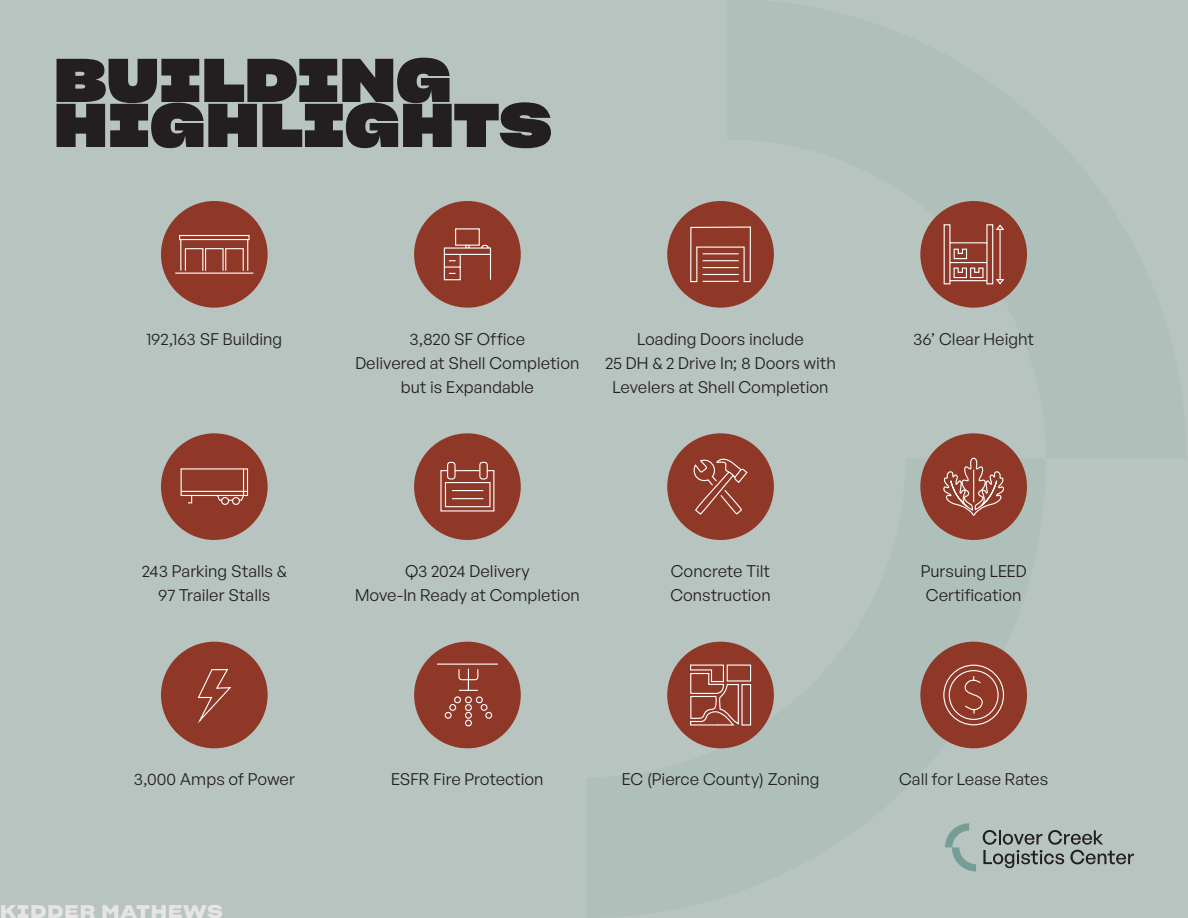
<style>
.page{position:relative;width:1188px;height:918px;background:#b8c4bf}
.page>*{position:absolute;margin:0;border:0;box-sizing:border-box;transform-origin:0 0}
.Headline_-_Black_CCLC{font:60px/45px "Sharp Grotesk Bold 25";letter-spacing:.005em;color:#231f20}
.Kidder_Mathews_Footer_CCLC{font:18px "Sharp Grotesk Semi Bold 25";letter-spacing:.055em;color:#e6e4e5}
.Highlight_Text_-_Black_CCLC{font:16.5px/24px "General Sans";color:#231f20;text-align:center}
</style>
<div class="page">
<div style="left:161px;top:201px;width:107px;height:107px;background:#8f3827;border-radius:50%"></div>
<svg style="left:175px;top:235px;width:79px;height:39px"></svg>
<div style="left:414px;top:201px;width:107px;height:107px;background:#8f3827;border-radius:50%"></div>
<svg style="left:443px;top:228px;width:49px;height:53px"></svg>
<div style="left:667px;top:201px;width:107px;height:107px;background:#8f3827;border-radius:50%"></div>
<svg style="left:690px;top:226px;width:61px;height:57px"></svg>
<div style="left:920px;top:201px;width:107px;height:107px;background:#8f3827;border-radius:50%"></div>
<svg style="left:943px;top:224px;width:62px;height:61px"></svg>
<div style="left:161px;top:433px;width:107px;height:107px;background:#8f3827;border-radius:50%"></div>
<svg style="left:180px;top:468px;width:69px;height:37px"></svg>
<div style="left:414px;top:433px;width:107px;height:107px;background:#8f3827;border-radius:50%"></div>
<svg style="left:440px;top:461px;width:55px;height:51px"></svg>
<div style="left:667px;top:433px;width:107px;height:107px;background:#8f3827;border-radius:50%"></div>
<svg style="left:693px;top:458px;width:55px;height:57px"></svg>
<div style="left:920px;top:433px;width:107px;height:107px;background:#8f3827;border-radius:50%"></div>
<svg style="left:941px;top:433px;width:64px;height:83px"></svg>
<div style="left:161px;top:642px;width:107px;height:106px;background:#8f3827;border-radius:50%"></div>
<svg style="left:197px;top:669px;width:35px;height:54px"></svg>
<div style="left:414px;top:642px;width:107px;height:106px;background:#8f3827;border-radius:50%"></div>
<svg style="left:437px;top:663px;width:61px;height:64px"></svg>
<div style="left:667px;top:642px;width:107px;height:106px;background:#8f3827;border-radius:50%"></div>
<svg style="left:690px;top:664px;width:62px;height:62px"></svg>
<div style="left:920px;top:642px;width:107px;height:106px;background:#8f3827;border-radius:50%"></div>
<svg style="left:943px;top:664px;width:61px;height:62px"></svg>
<svg style="left:945px;top:823px;width:31px;height:48px"></svg>
<svg style="left:983px;top:830px;width:151px;height:38px"></svg>
<p class="Headline_-_Black_CCLC" style="left:54px;top:55px;width:499px">BUILDING<br>HIGHLIGHTS</p>
<p class="Highlight_Text_-_Black_CCLC" style="left:146px;top:326px;width:137px">192,163 SF Building</p>
<p class="Highlight_Text_-_Black_CCLC" style="left:355px;top:326px;width:226px">3,820 SF Office<br>Delivered at Shell Completion but is Expandable</p>
<p class="Highlight_Text_-_Black_CCLC" style="left:605px;top:326px;width:232px">Loading Doors include<br>25 DH &amp; 2 Drive In; 8 Doors with<br>Levelers at Shell Completion</p>
<p class="Highlight_Text_-_Black_CCLC" style="left:913px;top:326px;width:122px">36’ Clear Height</p>
<p class="Highlight_Text_-_Black_CCLC" style="left:142px;top:559px;width:146px">243 Parking Stalls &amp;<br>97 Trailer Stalls</p>
<p class="Highlight_Text_-_Black_CCLC" style="left:355px;top:559px;width:226px">Q3 2024 Delivery<br>Move-In Ready at Completion</p>
<p class="Highlight_Text_-_Black_CCLC" style="left:670px;top:559px;width:102px;text-align:left">Concrete Tilt<br>Construction</p>
<p class="Highlight_Text_-_Black_CCLC" style="left:921px;top:559px;width:108px">Pursuing LEED<br>Certification</p>
<p class="Highlight_Text_-_Black_CCLC" style="left:134px;top:767px;width:163px">3,000 Amps of Power</p>
<p class="Highlight_Text_-_Black_CCLC" style="left:391px;top:767px;width:154px">ESFR Fire Protection</p>
<p class="Highlight_Text_-_Black_CCLC" style="left:622px;top:767px;width:199px">EC (Pierce County) Zoning</p>
<p class="Highlight_Text_-_Black_CCLC" style="left:899px;top:767px;width:150px">Call for Lease Rates</p>
<p class="Kidder_Mathews_Footer_CCLC" style="left:0;top:896px;width:224px">KIDDER MATHEWS</p>
</div>
